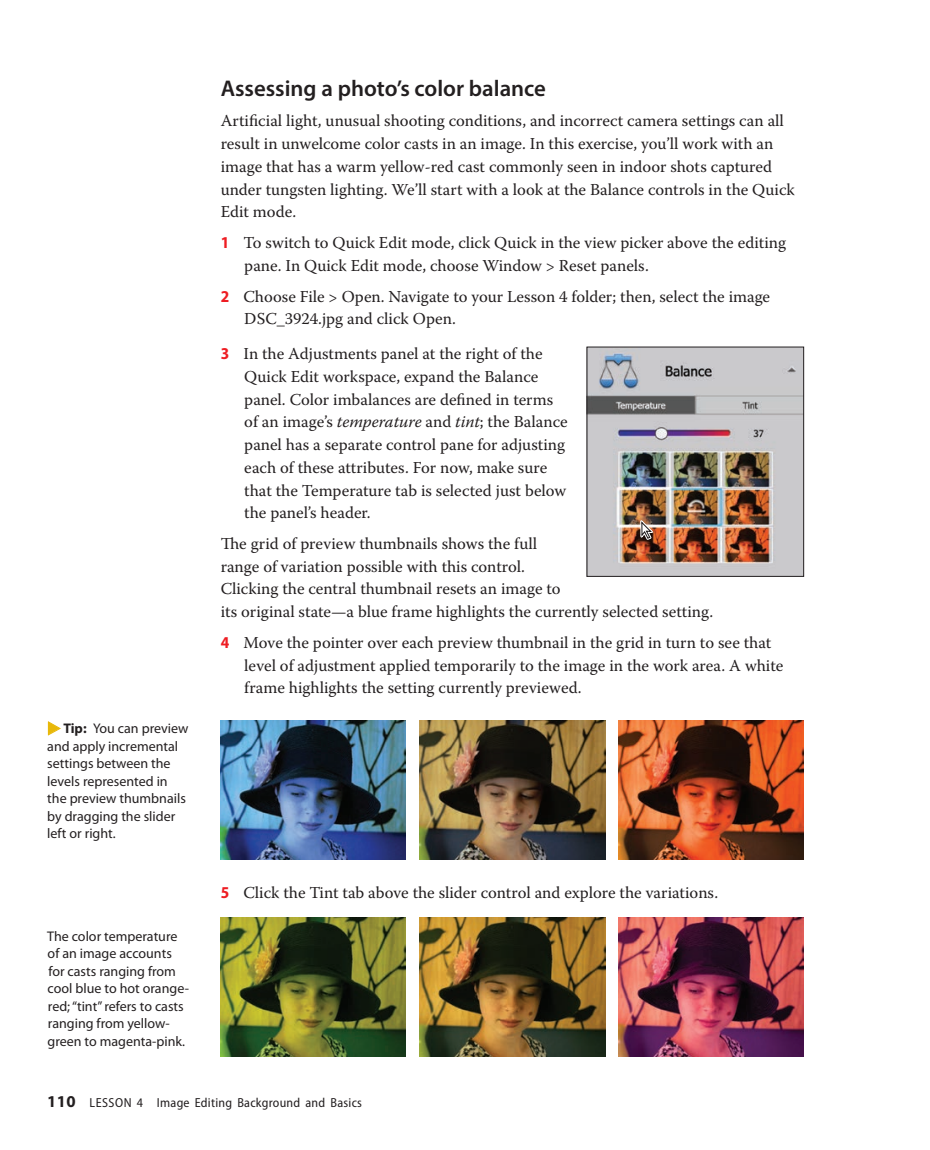
<style>
.page{position:relative;width:930px;height:1150px;background:#fff}
.page>*{position:absolute;margin:0;border:0;box-sizing:border-box;transform-origin:0 0}
.Head_2{font:600 22.75px "Myriad Pro";color:#231f20}
.Number_List{font:16.62px/22.8px "Warnock Pro";color:#231f20}
.Body{font:16.62px/22.8px "Warnock Pro";color:#231f20}
.Figure_Caption{font:14px/17.5px "Myriad Pro";color:#231f20}
.Tip_Note_Text{font:14px/17.5px "Myriad Pro";color:#231f20}
.t1{font:semi-condensed 13.12px "Myriad Pro";letter-spacing:.02em;color:#231f20}
.s1{font-family:"European Pi Three";font-size:16.62px;color:#e8b809}
.s2{font-weight:700}
.s3{font-family:"Myriad Pro";font-weight:700;font-stretch:semi-condensed;color:#ee1d23}
.s4{font-style:italic}
.s5{font-weight:700;font-stretch:normal;font-size:16.62px}
</style>
<div class="page">
<img style="left:221px;top:720px;width:185px;height:139px">
<img style="left:420px;top:720px;width:185px;height:139px">
<img style="left:618px;top:720px;width:185px;height:139px">
<img style="left:220px;top:917px;width:186px;height:139px">
<img style="left:420px;top:917px;width:185px;height:139px">
<img style="left:618px;top:917px;width:185px;height:139px">
<img style="left:588px;top:349px;width:213px;height:225px">
<svg style="left:639px;top:516px;width:15px;height:26px"></svg>
<p class="Tip_Note_Text" style="left:47px;top:720px;width:143px"><span class="s1">E</span> <span class="s2">Tip:</span> You can preview and apply incremental settings between the levels represented in the preview thumbnails by dragging the slider left or right.</p>
<p class="Figure_Caption" style="left:47px;top:927px;width:143px">The color temperature of an image accounts for casts ranging from cool blue to hot orange&shy;red; “tint” refers to casts ranging from yellow&shy;green to magenta-pink.</p>
<p class="Head_2" style="left:220px;top:74px;width:327px">Assessing a photo’s color balance</p>
<p class="Body" style="left:220px;top:109px;width:575px">Artificial light, unusual shooting conditions, and incorrect camera settings can all result in unwelcome color casts in an image. In this exercise, you’ll work with an image that has a warm yellow-red cast commonly seen in indoor shots captured under tungsten lighting. We’ll start with a look at the Balance controls in the Quick Edit mode.</p>
<p class="Number_List" style="left:244px;top:231px;width:543px;text-indent:-24px"><span class="s3">1</span> To switch to Quick Edit mode, click Quick in the view picker above the editing pane. In Quick Edit mode, choose Window &gt; Reset panels.</p>
<p class="Number_List" style="left:244px;top:284px;width:527px;text-indent:-24px"><span class="s3">2</span> Choose File &gt; Open. Navigate to your Lesson 4 folder; then, select the image<br>DSC_3924.jpg and click Open.</p>
<p class="Number_List" style="left:244px;top:342px;width:325px;text-indent:-24px"><span class="s3">3</span> In the Adjustments panel at the right of the Quick Edit workspace, expand the Balance panel. Color imbalances are defined in terms of an image’s <span class="s4">temperature</span> and <span class="s4">tint</span>; the Balance panel has a separate control pane for adjusting each of these attributes. For now, make sure that the Temperature tab is selected just below the panel’s header.</p>
<p class="Body" style="left:221px;top:532px;width:494px">The grid of preview thumbnails shows the full<br>range of variation possible with this control.<br>Clicking the central thumbnail resets an image to<br>its original state—a blue frame highlights the currently selected setting.</p>
<p class="Number_List" style="left:244px;top:631px;width:540px;text-indent:-24px"><span class="s3">4</span> Move the pointer over each preview thumbnail in the grid in turn to see that level of adjustment applied temporarily to the image in the work area. A white frame highlights the setting currently previewed.</p>
<p class="Number_List" style="left:220px;top:881px;width:499px"><span class="s3">5</span> Click the Tint tab above the slider control and explore the variations.</p>
<p class="t1" style="left:47px;top:1096px;width:316px"><span class="s5">110</span> LESSON 4 Image Editing Background and Basics</p>
</div>
